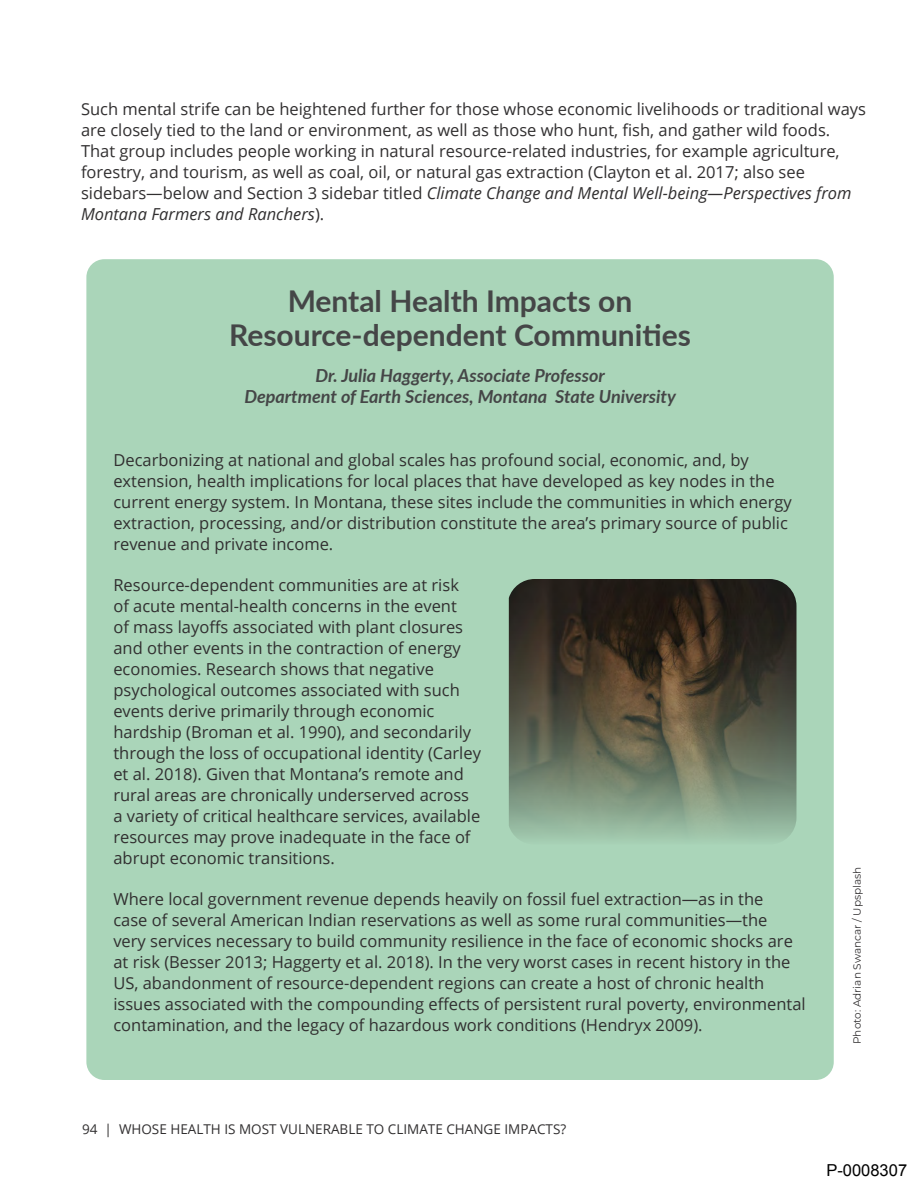
<style>
.page{position:relative;width:918px;height:1188px;background:#fff}
.page>*{position:absolute;margin:0;border:0;box-sizing:border-box;transform-origin:0 0}
.Callout_or_box__titl{font:700 30px "Lato";color:#454647}
.Callout_or_box__titl-2{font:italic 700 18px/21px "Lato";color:#454647;text-align:center}
.body____Opens_San{font:16.5px/21px "Open Sans";color:#312f30}
.t1{font:16.5px "Arial";color:#000}
.t2{font:13.5px "Open Sans";color:#312f30}
.figure_attributio{font:10.5px "Montserrat";color:#312f30}
.s1{font-style:italic}
</style>
<div class="page">
<div style="left:86px;top:259px;width:748px;height:821px;background:#aad5b9;border-radius:18px"></div>
<img style="left:509px;top:579px;width:287px;height:261px">
<p class="body____Opens_San" style="left:81px;top:98px;width:787px">Such mental strife can be heightened further for those whose economic livelihoods or traditional ways are closely tied to the land or environment, as well as those who hunt, fish, and gather wild foods.<br>That group includes people working in natural resource-related industries, for example agriculture, forestry, and tourism, as well as coal, oil, or natural gas extraction (Clayton et al. 2017; also see sidebars—below and Section 3 sidebar titled <span class="s1">Climate Change and Mental Well-being—Perspectives from Montana Farmers and Ranchers</span>).</p>
<p class="Callout_or_box__titl" style="left:288px;top:279px;width:346px">Mental Health Impacts on</p>
<p class="Callout_or_box__titl" style="left:229px;top:313px;width:463px">Resource-dependent Communities</p>
<p class="Callout_or_box__titl-2" style="left:244px;top:365px;width:433px">Dr. Julia Haggerty, Associate Professor<br>Department of Earth Sciences, Montana State University</p>
<p class="body____Opens_San" style="left:113px;top:449px;width:680px">Decarbonizing at national and global scales has profound social, economic, and, by extension, health implications for local places that have developed as key nodes in the current energy system. In Montana, these sites include the communities in which energy extraction, processing, and/or distribution constitute the area’s primary source of public revenue and private income.</p>
<p class="body____Opens_San" style="left:113px;top:574px;width:369px">Resource-dependent communities are at risk<br>of acute mental-health concerns in the event<br>of mass layoffs associated with plant closures and other events in the contraction of energy economies. Research shows that negative psychological outcomes associated with such events derive primarily through economic hardship (Broman et al. 1990), and secondarily through the loss of occupational identity (Carley et al. 2018). Given that Montana’s remote and rural areas are chronically underserved across a variety of critical healthcare services, available resources may prove inadequate in the face of abrupt economic transitions.</p>
<p class="body____Opens_San" style="left:113px;top:888px;width:694px">Where local government revenue depends heavily on fossil fuel extraction—as in the<br>case of several American Indian reservations as well as some rural communities—the<br>very services necessary to build community resilience in the face of economic shocks are at risk (Besser 2013; Haggerty et al. 2018). In the very worst cases in recent history in the US, abandonment of resource-dependent regions can create a host of chronic health issues associated with the compounding effects of persistent rural poverty, environmental contamination, and the legacy of hazardous work conditions (Hendryx 2009).</p>
<p class="figure_attributio" style="left:850px;top:1044px;width:179px;rotate:-90deg">Photo: Adrian Swancar / Upsplash</p>
<p class="t2" style="left:82px;top:1120px;width:486px">94 | WHOSE HEALTH IS MOST VULNERABLE TO CLIMATE CHANGE IMPACTS?</p>
<p class="t1" style="left:826px;top:1159px;width:82px">P-0008307</p>
</div>
